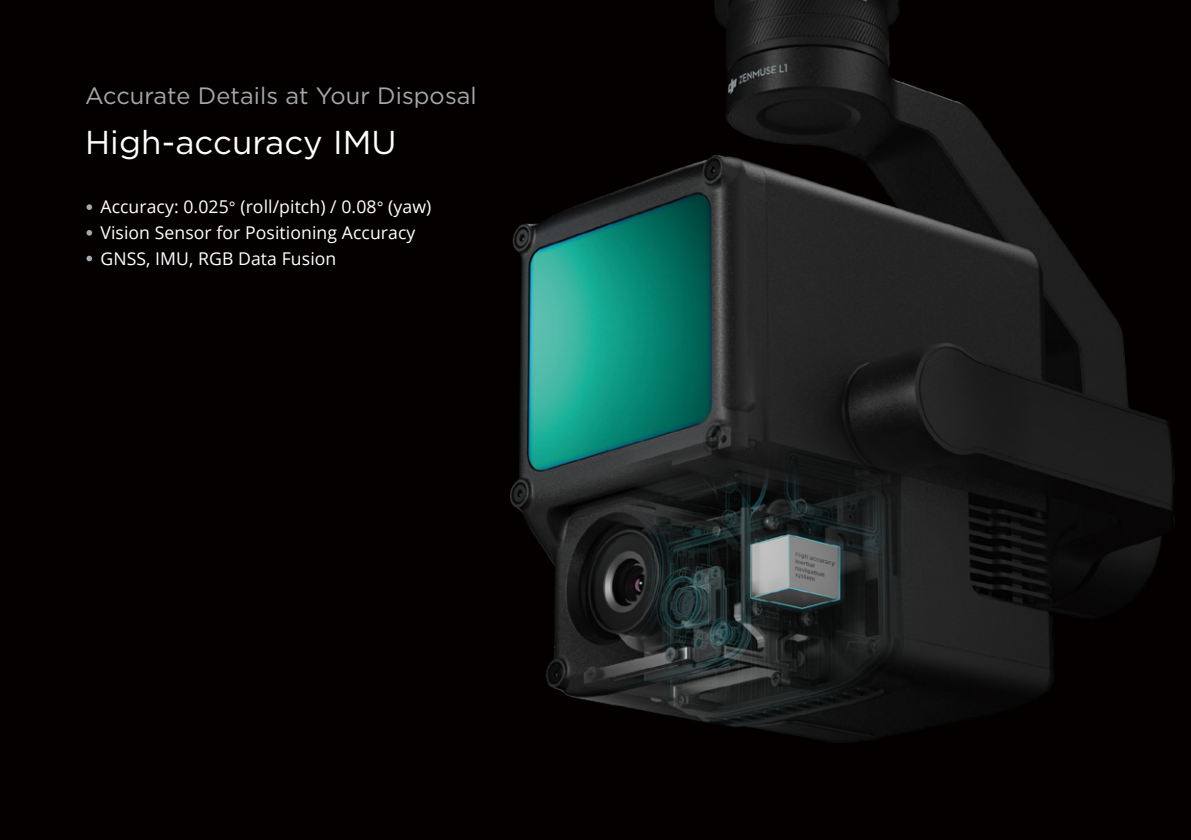
<style>
.page{position:relative;width:1191px;height:840px;background:#fff}
.page>*{position:absolute;margin:0;border:0;box-sizing:border-box;transform-origin:0 0}
.t1{font:33px "Gotham";letter-spacing:.005em;color:#fff}
.t2{font:23.6px "Gotham";letter-spacing:.005em;color:#a4a8ab}
.t3{font:17.6px/26px "Open Sans";letter-spacing:.005em;color:#fff}
.s1{font-size:16px}
</style>
<div class="page">
<div style="left:0;top:0;width:1191px;height:839px;background:#040000"></div>
<img style="left:510px;top:0;width:664px;height:741px">
<svg style="left:86px;top:204px;width:6px;height:6px"></svg>
<svg style="left:86px;top:230px;width:6px;height:5px"></svg>
<svg style="left:86px;top:255px;width:6px;height:6px"></svg>
<h2 class="t2" style="left:85px;top:80px;width:393px">Accurate Details at Your Disposal</h2>
<h1 class="t1" style="left:85px;top:121px;width:313px">High-accuracy IMU</h1>
<p class="t3" style="left:100px;top:193px;width:332px">Accuracy: 0.025<span class="s1">°</span> (roll/pitch) / 0.08<span class="s1">°</span> (yaw)<br>Vision Sensor for Positioning Accuracy<br>GNSS, IMU, RGB Data Fusion</p>
</div>
